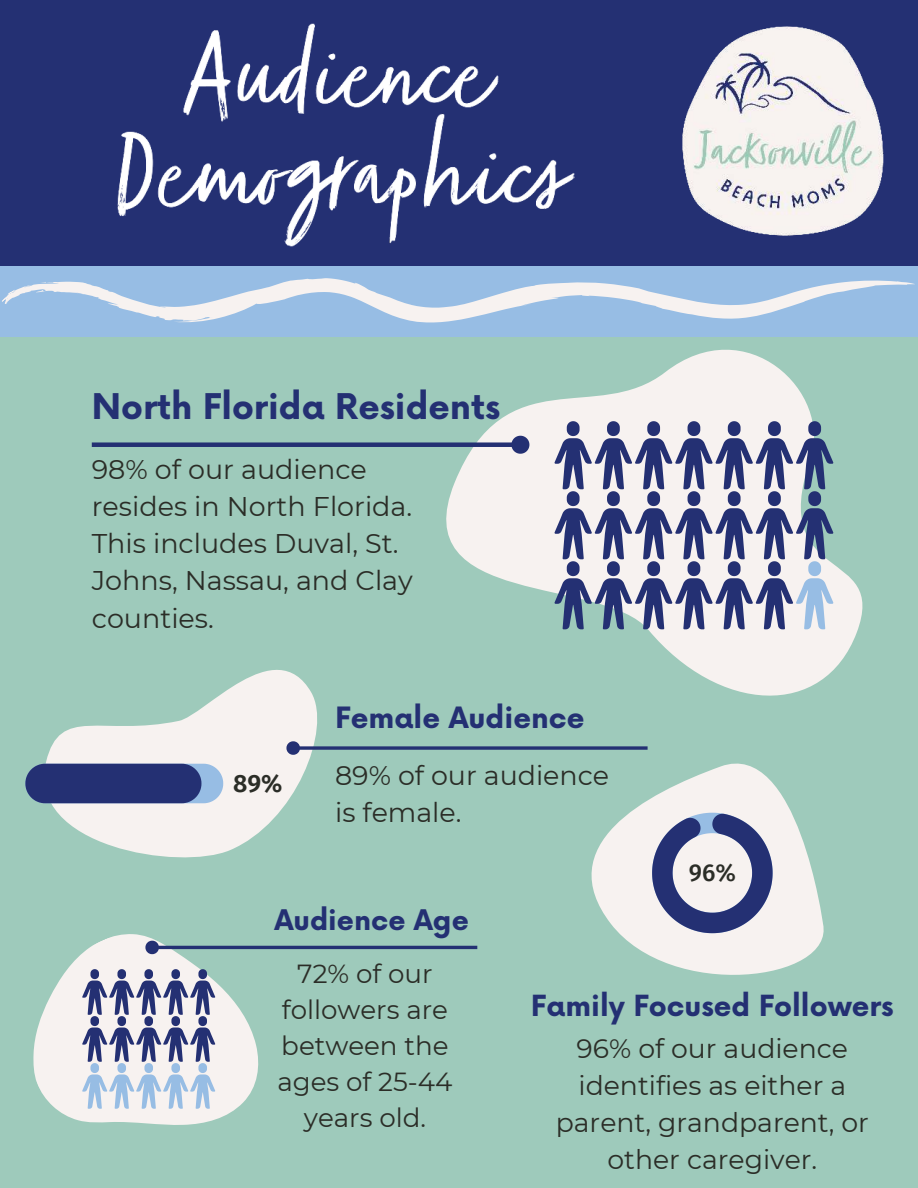
<style>
.page{position:relative;width:918px;height:1188px;background:#9ecabb}
.page>*{position:absolute;margin:0;border:0;box-sizing:border-box;transform-origin:0 0}
.t1{font:700 34.5px "Now";color:#243073}
.t2{font:700 28.65px "Now";color:#243073}
.t3{font:700 28.35px "Now";color:#243073}
.t4{font:700 27.6px "Now";color:#243073}
.t5{font:27px/37.2px "Montserrat";color:#2b2d27}
.t6{font:26.85px/37.2px "Montserrat";color:#2b2d27}
.t7{font:26.7px/37.2px "Montserrat";color:#2b2d27;text-align:center}
.t8{font:26.1px/36px "Montserrat";color:#2b2d27;text-align:center}
.t9{font:600 24.9px "Fira Sans";color:#2b2d27}
.t10{font:500 24.3px "Fira Sans";color:#2b2d27}
</style>
<div class="page">
<div style="left:0;top:265px;width:918px;height:72px;background:#97bde4"></div>
<svg style="left:2px;top:278px;width:913px;height:45px"></svg>
<div style="left:0;top:0;width:918px;height:265px;background:#243073"></div>
<img style="left:682px;top:26px;width:202px;height:210px">
<svg style="left:404px;top:309px;width:486px;height:387px"></svg>
<svg style="left:555px;top:421px;width:278px;height:208px;background:#9a9eb8"></svg>
<svg style="left:796px;top:561px;width:37px;height:68px;background:#cad9ea"></svg>
<div style="left:92px;top:442px;width:421px;height:5px;background:#243073"></div>
<svg style="left:508px;top:432px;width:25px;height:25px"></svg>
<svg style="left:42px;top:669px;width:276px;height:189px;fill:#f7f2f0"></svg>
<svg style="left:25px;top:764px;width:198px;height:39px;background:#374683"></svg>
<svg style="left:303px;top:746px;width:248px;height:4px"></svg>
<svg style="left:284px;top:739px;width:19px;height:18px"></svg>
<svg style="left:33px;top:934px;width:228px;height:191px;fill:#f7f2f0"></svg>
<svg style="left:82px;top:969px;width:133px;height:140px;background:#aeb4cb"></svg>
<svg style="left:551px;top:746px;width:273px;height:229px"></svg>
<svg style="left:652px;top:813px;width:121px;height:120px;background:#9b9ebb"></svg>
<hr style="left:158px;top:946px;width:319px;height:3px;background:#243073">
<svg style="left:143px;top:938px;width:19px;height:19px"></svg>
<img style="left:117px;top:23px;width:458px;height:224px">
<p class="t1" style="left:92px;top:381px;width:410px">North Florida Residents</p>
<p class="t5" style="left:92px;top:450px;width:323px">98% of our audience resides in North Florida.<br>This includes Duval, St.<br>Johns, Nassau, and Clay counties.</p>
<p class="t2" style="left:335px;top:696px;width:251px">Female Audience</p>
<p class="t9" style="left:233px;top:762px;width:51px">89%</p>
<p class="t6" style="left:335px;top:755px;width:275px">89% of our audience is female.</p>
<p class="t4" style="left:274px;top:900px;width:196px">Audience Age</p>
<p class="t10" style="left:689px;top:853px;width:49px">96%</p>
<p class="t8" style="left:277px;top:955px;width:177px">72% of our followers are between the ages of 25-44 years old.</p>
<p class="t3" style="left:531px;top:985px;width:364px">Family Focused Followers</p>
<p class="t7" style="left:556px;top:1029px;width:315px">96% of our audience identifies as either a parent, grandparent, or other caregiver.</p>
</div>
